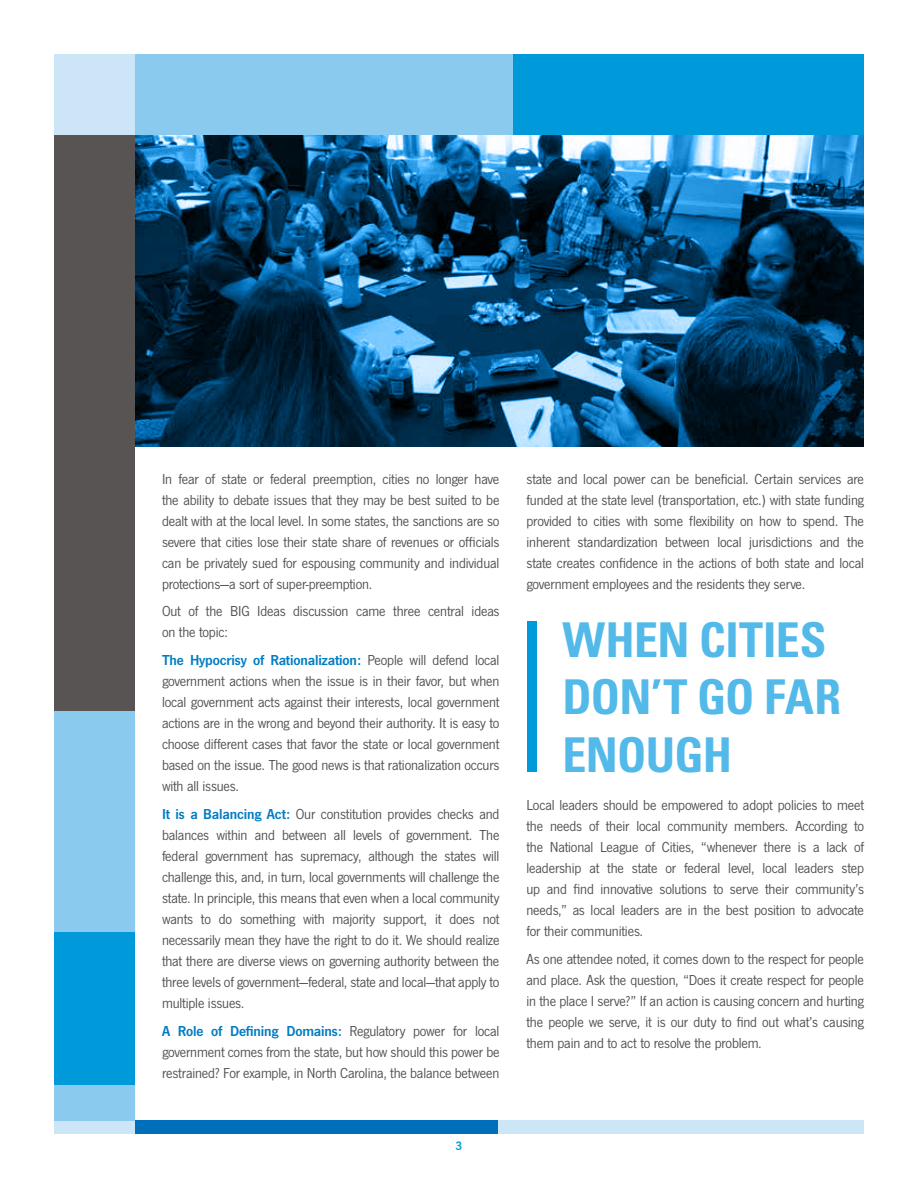
<style>
.page{position:relative;width:918px;height:1188px;background:#fff}
.page>*{position:absolute;margin:0;border:0;box-sizing:border-box;transform-origin:0 0}
.t1{font:700 condensed 48px/57.6px "Univers LT Std";letter-spacing:-.015em;color:#52b9e9}
.t2{font:15px/21px "News Got";letter-spacing:-.01em;color:#4d4d4f;text-align:justify}
.t3{font:15px "News Got Dem";letter-spacing:-.01em;color:#007cc2}
.t4{font:12.75px "News Got Dem";color:#009ada}
.s1{font-family:"News Got";color:#4d4d4f}
.s2{font-family:"News Got Dem";color:#007cc2}
</style>
<div class="page">
<div style="left:54px;top:54px;width:81px;height:1080px;background:#575453"></div>
<div style="left:54px;top:54px;width:810px;height:81px;background:#cce5f7"></div>
<div style="left:135px;top:54px;width:729px;height:81px;background:#8bcaef"></div>
<div style="left:513px;top:54px;width:351px;height:81px;background:#009ada"></div>
<div style="left:54px;top:1120px;width:810px;height:14px;background:#cce5f7"></div>
<div style="left:135px;top:1120px;width:363px;height:14px;background:#006fba"></div>
<div style="left:54px;top:711px;width:81px;height:409px;background:#8bcaef"></div>
<div style="left:54px;top:932px;width:81px;height:152px;background:#009ada"></div>
<svg style="left:135px;top:135px;width:729px;height:312px;background:#164c71"></svg>
<div style="left:527px;top:621px;width:10px;height:151px;background:#009ada"></div>
<p class="t2" style="left:162px;top:468px;width:339px">In fear of state or federal preemption, cities no longer have the ability to debate issues that they may be best suited to be dealt with at the local level. In some states, the sanctions are so severe that cities lose their state share of revenues or officials can be privately sued for espousing community and individual protections—a sort of super-preemption.</p>
<p class="t2" style="left:162px;top:601px;width:339px">Out of the BIG Ideas discussion came three central ideas on the topic:</p>
<p class="t3" style="left:162px;top:651px;width:339px">The Hypocrisy of Rationalization: <span class="s1">People will defend local</span></p>
<p class="t2" style="left:162px;top:671px;width:339px">government actions when the issue is in their favor, but when local government acts against their interests, local government actions are in the wrong and beyond their authority. It is easy to choose different cases that favor the state or local government based on the issue. The good news is that rationalization occurs with all issues.</p>
<p class="t2" style="left:162px;top:804px;width:339px"><span class="s2">It is a Balancing Act:</span> Our constitution provides checks and balances within and between all levels of government. The federal government has supremacy, although the states will challenge this, and, in turn, local governments will challenge the state. In principle, this means that even when a local community wants to do something with majority support, it does not necessarily mean they have the right to do it. We should realize that there are diverse views on governing authority between the three levels of government—federal, state and local—that apply to multiple issues.</p>
<p class="t3" style="left:162px;top:1022px;width:339px">A Role of Defining Domains: <span class="s1">Regulatory power for local</span></p>
<p class="t2" style="left:162px;top:1041px;width:339px">government comes from the state, but how should this power be restrained? For example, in North Carolina, the balance between</p>
<p class="t4" style="left:456px;top:1139px;width:8px">3</p>
<p class="t2" style="left:526px;top:468px;width:339px">state and local power can be beneficial. Certain services are funded at the state level (transportation, etc.) with state funding provided to cities with some flexibility on how to spend. The inherent standardization between local jurisdictions and the state creates confidence in the actions of both state and local government employees and the residents they serve.</p>
<h1 class="t1" style="left:562px;top:611px;width:280px">WHEN CITIES<br>DON’T GO FAR<br>ENOUGH</h1>
<p class="t2" style="left:526px;top:795px;width:339px">Local leaders should be empowered to adopt policies to meet the needs of their local community members. According to the National League of Cities, “whenever there is a lack of leadership at the state or federal level, local leaders step up and find innovative solutions to serve their community’s needs,” as local leaders are in the best position to advocate for their communities.</p>
<p class="t2" style="left:526px;top:948px;width:339px">As one attendee noted, it comes down to the respect for people and place. Ask the question, “Does it create respect for people in the place I serve?” If an action is causing concern and hurting the people we serve, it is our duty to find out what’s causing them pain and to act to resolve the problem.</p>
</div>
